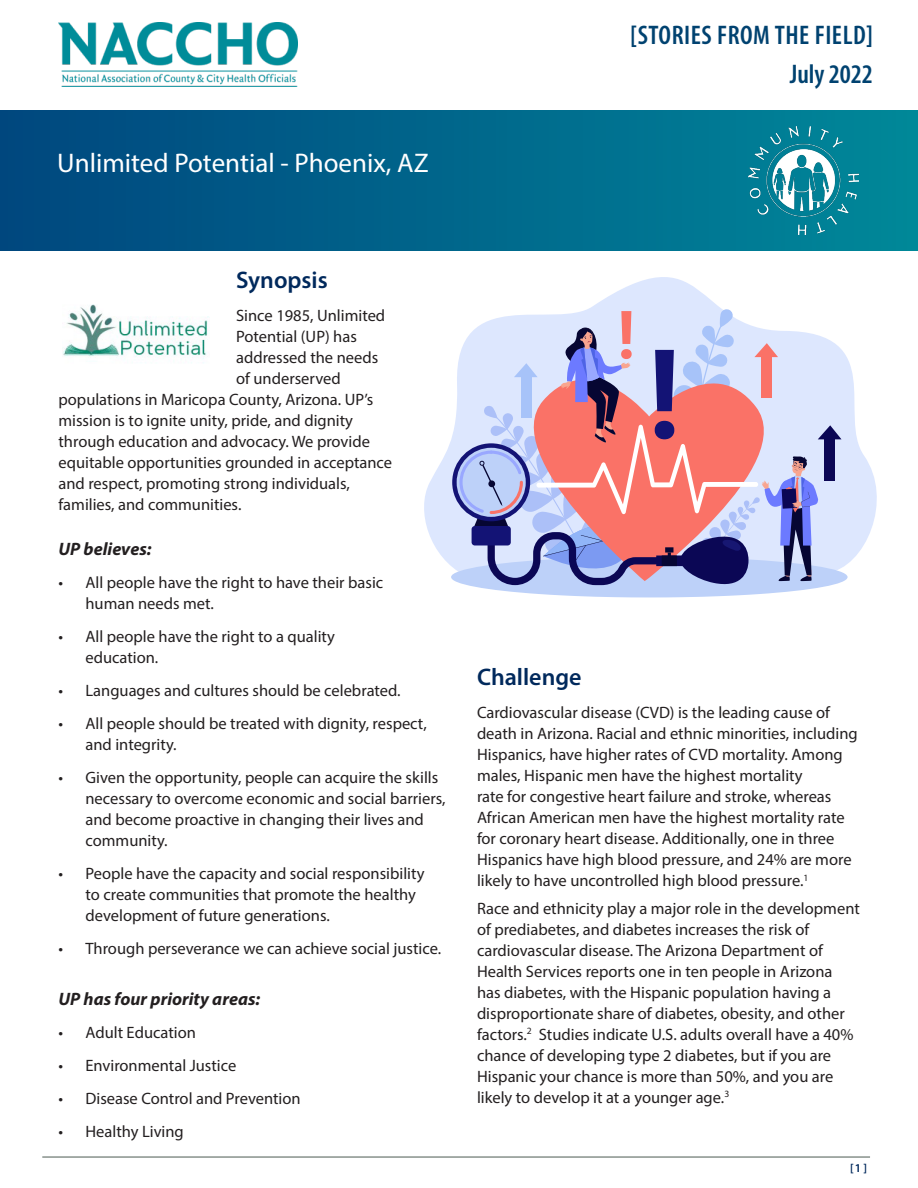
<style>
.page{position:relative;width:918px;height:1188px;background:#fff}
.page>*{position:absolute;margin:0;border:0;box-sizing:border-box;transform-origin:0 0}
.t1{font:27px "Myriad Pro";color:#fff}
.t2{font:600 condensed 27px "Myriad Pro";letter-spacing:.02em;color:#004270}
.t3{font:600 condensed 27px "Myriad Pro";color:#004270}
.website_bold{font:600 24px "Myriad Pro";color:#00295c}
.website_bold-2{font:italic 700 18px "Myriad Pro";color:#231f20}
.website_bold-3{font:16.5px/21px "Myriad Pro";color:#231f20}
.t4{font:600 12px "Myriad Pro";color:#00295c}
</style>
<div class="page">
<img style="left:58px;top:23px;width:240px;height:64px">
<hr style="left:42px;top:1157px;width:828px;height:1px;background:#4b5a52">
<svg style="left:424px;top:277px;width:453px;height:289px"></svg>
<svg style="left:451px;top:308px;width:397px;height:289px;background:#c8afc8"></svg>
<div style="left:0;top:110px;width:918px;height:141px;background:linear-gradient(to right,#00467e,#089)"></div>
<img style="left:749px;top:126px;width:109px;height:109px">
<img style="left:63px;top:304px;width:146px;height:59px">
<p class="t1" style="left:57px;top:146px;width:373px">Unlimited Potential - Phoenix, AZ</p>
<p class="t2" style="left:630px;top:18px;width:244px">[STORIES FROM THE FIELD]</p>
<p class="t3" style="left:790px;top:58px;width:85px">July 2022</p>
<p class="website_bold" style="left:236px;top:265px;width:93px">Synopsis</p>
<p class="website_bold-3" style="left:236px;top:305px;width:151px">Since 1985, Unlimited</p>
<p class="website_bold-3" style="left:236px;top:326px;width:122px">Potential (UP) has</p>
<p class="website_bold-3" style="left:236px;top:347px;width:144px">addressed the needs</p>
<p class="website_bold-3" style="left:236px;top:368px;width:106px">of underserved</p>
<p class="website_bold-3" style="left:58px;top:389px;width:316px">populations in Maricopa County, Arizona. UP’s</p>
<p class="website_bold-3" style="left:58px;top:410px;width:296px">mission is to ignite unity, pride, and dignity</p>
<p class="website_bold-3" style="left:58px;top:431px;width:313px">through education and advocacy. We provide</p>
<p class="website_bold-3" style="left:58px;top:452px;width:335px">equitable opportunities grounded in acceptance</p>
<p class="website_bold-3" style="left:58px;top:473px;width:293px">and respect, promoting strong individuals,</p>
<p class="website_bold-3" style="left:58px;top:494px;width:184px">families, and communities.</p>
<p class="website_bold-2" style="left:58px;top:538px;width:95px">UP believes:</p>
<p class="website_bold-3" style="left:86px;top:572px;width:299px;text-indent:-27px">• All people have the right to have their basic human needs met.</p>
<p class="website_bold-3" style="left:86px;top:626px;width:251px;text-indent:-27px">• All people have the right to a quality education.</p>
<p class="website_bold-3" style="left:58px;top:680px;width:344px">• Languages and cultures should be celebrated.</p>
<p class="website_bold-3" style="left:86px;top:713px;width:343px;text-indent:-27px">• All people should be treated with dignity, respect, and integrity.</p>
<p class="website_bold-3" style="left:86px;top:767px;width:362px;text-indent:-27px">• Given the opportunity, people can acquire the skills necessary to overcome economic and social barriers, and become proactive in changing their lives and community.</p>
<p class="website_bold-3" style="left:86px;top:863px;width:340px;text-indent:-27px">• People have the capacity and social responsibility to create communities that promote the healthy development of future generations.</p>
<p class="website_bold-3" style="left:58px;top:938px;width:384px">• Through perseverance we can achieve social justice.</p>
<p class="website_bold-2" style="left:58px;top:987px;width:203px">UP has four priority areas:</p>
<p class="website_bold-3" style="left:58px;top:1022px;width:139px">• Adult Education</p>
<p class="website_bold-3" style="left:58px;top:1055px;width:179px">• Environmental Justice</p>
<p class="website_bold-3" style="left:58px;top:1088px;width:244px">• Disease Control and Prevention</p>
<p class="website_bold-3" style="left:58px;top:1121px;width:127px">• Healthy Living</p>
<p class="website_bold" style="left:477px;top:662px;width:106px">Challenge</p>
<p class="website_bold-3" style="left:477px;top:702px;width:382px">Cardiovascular disease (CVD) is the leading cause of death in Arizona. Racial and ethnic minorities, including Hispanics, have higher rates of CVD mortality. Among males, Hispanic men have the highest mortality<br>rate for congestive heart failure and stroke, whereas African American men have the highest mortality rate for coronary heart disease. Additionally, one in three Hispanics have high blood pressure, and 24% are more likely to have uncontrolled high blood pressure.<sup>1</sup></p>
<p class="website_bold-3" style="left:477px;top:897px;width:384px">Race and ethnicity play a major role in the development of prediabetes, and diabetes increases the risk of cardiovascular disease. The Arizona Department of Health Services reports one in ten people in Arizona has diabetes, with the Hispanic population having a disproportionate share of diabetes, obesity, and other factors.<sup>2</sup> Studies indicate U.S. adults overall have a 40% chance of developing type 2 diabetes, but if you are Hispanic your chance is more than 50%, and you are likely to develop it at a younger age.<sup>3</sup></p>
<p class="t4" style="left:850px;top:1161px;width:18px">[1]</p>
</div>
